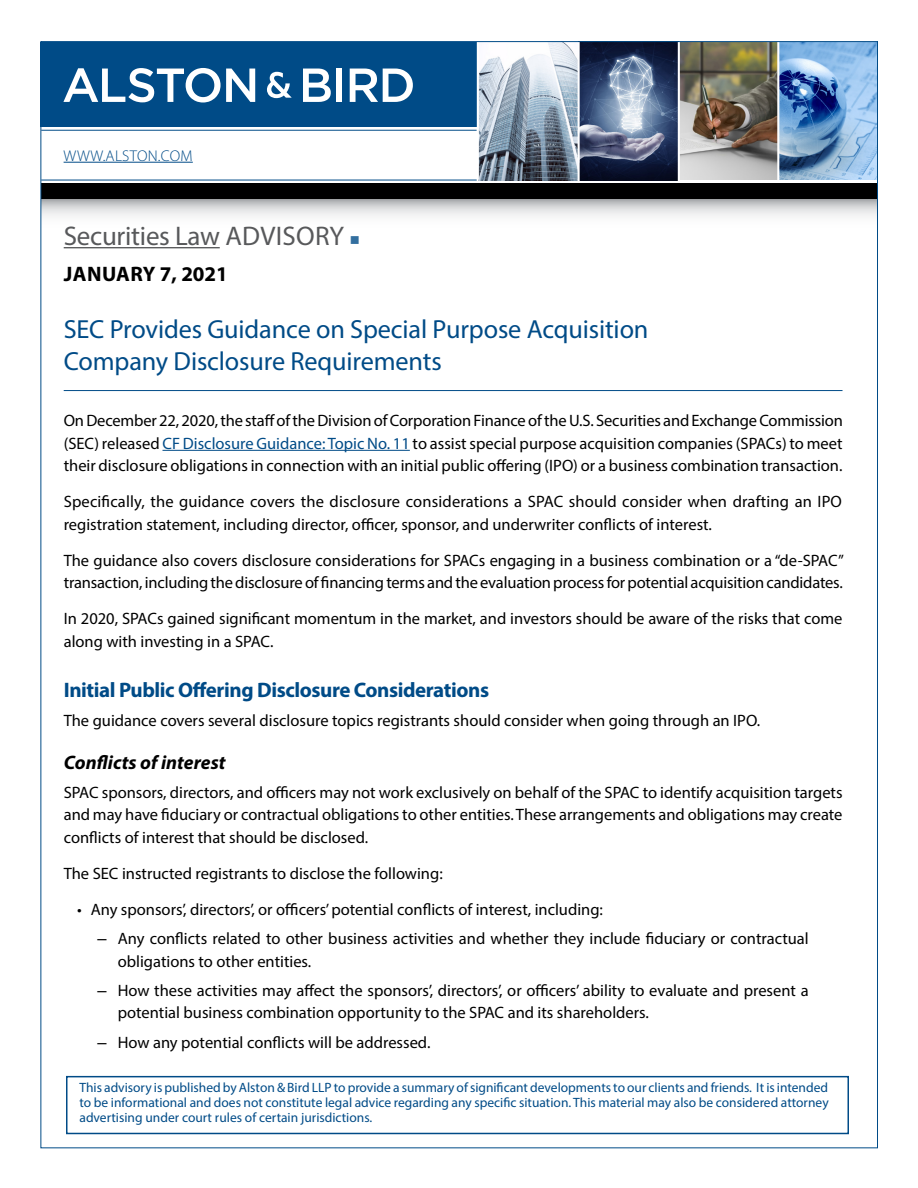
<style>
.page{position:relative;width:918px;height:1188px;background:#fff}
.page>*{position:absolute;margin:0;border:0;box-sizing:border-box;transform-origin:0 0}
.t1{font:27px "Myriad Pro";letter-spacing:-.01em;color:#58595b}
.t2{font:26.25px/31.5px "Myriad Pro";letter-spacing:-.005em;color:#004b87}
.t3{font:700 21px "Myriad Pro";letter-spacing:-.02em;color:#004b87}
.t4{font:700 21px "Myriad Pro";color:#000}
.t5{font:italic 700 19.5px "Myriad Pro";color:#000}
.t6{font:16.5px/22.5px "Myriad Pro";color:#000}
.t7{font:300 15.6px "Myriad Pro";letter-spacing:.02em;color:#004b87}
.t8{font:13.5px/15px "Myriad Pro";color:#004b87;text-align:justify}
.s1{color:#336f9f}
.s2{color:#004b87}
.s3{font-family:"Arial"}
</style>
<div class="page">
<svg style="left:42px;top:199px;width:834px;height:17px"></svg>
<div style="left:40px;top:42px;width:836px;height:85px;background:#004b87"></div>
<hr style="left:41px;top:130px;width:436px;height:1px;background:#004b87">
<hr style="left:41px;top:180px;width:436px;height:1px;background:#004b87">
<div style="left:41px;top:183px;width:837px;height:16px;background:#000"></div>
<img style="left:479px;top:43px;width:397px;height:137px">
<hr style="left:578px;top:42px;width:2px;height:139px;background:#fff">
<hr style="left:678px;top:42px;width:2px;height:139px;background:#fff">
<hr style="left:777px;top:42px;width:2px;height:139px;background:#fff">
<hr style="left:477px;top:41px;width:2px;height:139px;background:#fff">
<svg style="left:63px;top:68px;width:192px;height:35px"></svg>
<svg style="left:267px;top:72px;width:25px;height:26px"></svg>
<svg style="left:303px;top:69px;width:28px;height:33px"></svg>
<div style="left:336px;top:69px;width:6px;height:33px;background:#fff"></div>
<svg style="left:350px;top:69px;width:63px;height:33px"></svg>
<hr style="left:64px;top:162px;width:129px;height:1px;background:#004b87">
<div style="left:66px;top:1076px;width:783px;height:58px;border:2px solid #004b87"></div>
<hr style="left:64px;top:247px;width:156px;height:1px;background:#58595b">
<hr style="left:64px;top:390px;width:779px;height:1px;background:#004b87">
<hr style="left:163px;top:450px;width:247px;height:1px;background:#004b87">
<p class="t7" style="left:64px;top:146px;width:131px">WWW.ALSTON.COM</p>
<h1 class="t1" style="left:64px;top:219px;width:298px">Securities Law ADVISORY <span class="s1">■</span></h1>
<p class="t4" style="left:64px;top:260px;width:166px">JANUARY 7, 2021</p>
<h2 class="t2" style="left:64px;top:313px;width:586px">SEC Provides Guidance on Special Purpose Acquisition<br>Company Disclosure Requirements</h2>
<p class="t6" style="left:64px;top:409px;width:781px;text-align:justify">On December 22, 2020, the staff of the Division of Corporation Finance of the U.S. Securities and Exchange Commission (SEC) released <span class="s2">CF Disclosure Guidance: Topic No. 11</span> to assist special purpose acquisition companies (SPACs) to meet their disclosure obligations in connection with an initial public offering (IPO) or a business combination transaction.</p>
<p class="t6" style="left:64px;top:490px;width:780px">Specifically, the guidance covers the disclosure considerations a SPAC should consider when drafting an IPO registration statement, including director, officer, sponsor, and underwriter conflicts of interest.</p>
<p class="t6" style="left:64px;top:549px;width:782px">The guidance also covers disclosure considerations for SPACs engaging in a business combination or a “de-SPAC” transaction, including the disclosure of financing terms and the evaluation process for potential acquisition candidates.</p>
<p class="t6" style="left:64px;top:607px;width:780px">In 2020, SPACs gained significant momentum in the market, and investors should be aware of the risks that come along with investing in a SPAC.</p>
<p class="t3" style="left:64px;top:676px;width:427px">Initial Public Offering Disclosure Considerations</p>
<p class="t6" style="left:64px;top:709px;width:698px">The guidance covers several disclosure topics registrants should consider when going through an IPO.</p>
<p class="t5" style="left:64px;top:749px;width:163px">Conflicts of interest</p>
<p class="t6" style="left:64px;top:781px;width:780px;text-align:justify">SPAC sponsors, directors, and officers may not work exclusively on behalf of the SPAC to identify acquisition targets and may have fiduciary or contractual obligations to other entities. These arrangements and obligations may create conflicts of interest that should be disclosed.</p>
<p class="t6" style="left:64px;top:862px;width:381px">The SEC instructed registrants to disclose the following:</p>
<p class="t6" style="left:77px;top:898px;width:527px">• Any sponsors’, directors’, or officers’ potential conflicts of interest, including:</p>
<p class="t6" style="left:118px;top:927px;width:693px;text-indent:-20px"><span class="s3">–</span> Any conflicts related to other business activities and whether they include fiduciary or contractual obligations to other entities.</p>
<p class="t6" style="left:118px;top:979px;width:692px;text-indent:-20px"><span class="s3">–</span> How these activities may affect the sponsors’, directors’, or officers’ ability to evaluate and present a potential business combination opportunity to the SPAC and its shareholders.</p>
<p class="t6" style="left:97px;top:1031px;width:335px"><span class="s3">–</span> How any potential conflicts will be addressed.</p>
<p class="t8" style="left:80px;top:1080px;width:751px">This advisory is published by Alston &amp; Bird LLP to provide a summary of significant developments to our clients and friends. It is intended to be informational and does not constitute legal advice regarding any specific situation. This material may also be considered attorney advertising under court rules of certain jurisdictions.</p>
</div>
